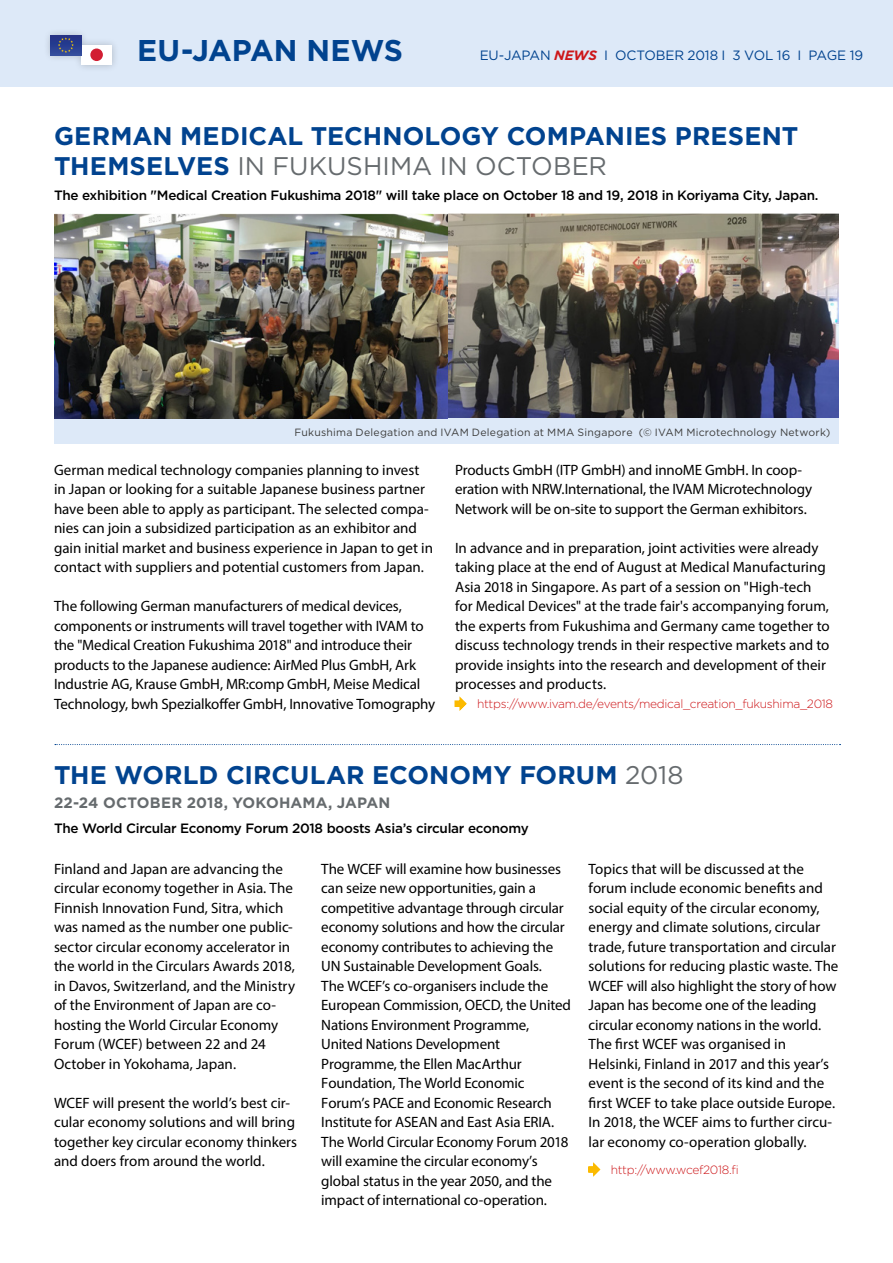
<style>
.page{position:relative;width:893px;height:1263px;background:#fff}
.page>*{position:absolute;margin:0;border:0;box-sizing:border-box;transform-origin:0 0}
.t1{font:700 30px "Gotham";letter-spacing:-.005em;color:#01438f}
.t2{font:700 25.5px/30px "Gotham";letter-spacing:.005em;color:#01438f}
.t3{font:15px/19.5px "Myriad Pro";letter-spacing:-.005em;color:#000}
.t4{font:700 15px "Gotham";letter-spacing:.01em;color:#666b6e}
.t5{font:500 13.5px "Gotham";letter-spacing:-.02em;color:#000}
.t6{font:13.5px "Gotham";letter-spacing:-.01em;color:#01438f}
.t7{font:300 12px "Gotham";letter-spacing:-.025em;color:#cd171a}
.t8{font:10.5px "Gotham";letter-spacing:.02em;color:#3c3c3b}
.s1{font-size:24px}
.s2{font-weight:700;font-style:italic;color:#cd171a}
.s3{font-weight:400;color:#666b6e}
</style>
<div class="page">
<div style="left:0;top:0;width:893px;height:86px;background:#dde9f8"></div>
<div style="left:43px;top:27px;width:77px;height:45px;background:#000;opacity:.21"></div>
<div style="left:81px;top:45px;width:31px;height:20px;background:#fff"></div>
<div style="left:90px;top:49px;width:13px;height:12px;background:#d21e33;border-radius:50%"></div>
<div style="left:51px;top:35px;width:30px;height:20px;background:linear-gradient(to bottom,#212f85,#2f4a9a)"></div>
<svg style="left:58px;top:37px;width:16px;height:16px"></svg>
<img style="left:54px;top:213px;width:785px;height:205px">
<div style="left:54px;top:418px;width:785px;height:25px;background:#dde9f8"></div>
<svg style="left:55px;top:744px;width:785px;height:1px"></svg>
<svg style="left:454px;top:696px;width:13px;height:15px"></svg>
<svg style="left:588px;top:1162px;width:13px;height:15px"></svg>
<h1 class="t1" style="left:137px;top:30px;width:258px">CENTRE’<span class="s1">S</span> NEWS</h1>
<h1 class="t1" style="left:137px;top:30px;width:267px">EU-JAPAN NEWS</h1>
<p class="t6" style="left:480px;top:46px;width:385px">EU-JAPAN <span class="s2">NEWS</span> I OCTOBER 2018 I 3 VOL 16 I PAGE 19</p>
<h2 class="t2" style="left:54px;top:121px;width:746px">GERMAN MEDICAL TECHNOLOGY COMPANIES PRESENT<br>THEMSELVES <span class="s3">IN FUKUSHIMA IN OCTOBER</span></h2>
<p class="t5" style="left:54px;top:186px;width:766px">The exhibition "Medical Creation Fukushima 2018" will take place on October 18 and 19, 2018 in Koriyama City, Japan.</p>
<p class="t8" style="left:295px;top:426px;width:537px">Fukushima Delegation and IVAM Delegation at MMA Singapore (© IVAM Microtechnology Network)</p>
<p class="t3" style="left:54px;top:460px;width:381px">German medical technology companies planning to invest in Japan or looking for a suitable Japanese business partner have been able to apply as participant. The selected compa&shy;nies can join a subsidized participation as an exhibitor and gain initial market and business experience in Japan to get in contact with suppliers and potential customers from Japan.</p>
<p class="t3" style="left:54px;top:596px;width:383px">The following German manufacturers of medical devices, components or instruments will travel together with IVAM to the "Medical Creation Fukushima 2018" and introduce their products to the Japanese audience: AirMed Plus GmbH, Ark Industrie AG, Krause GmbH, MR:comp GmbH, Meise Medical Technology, bwh Spezialkoffer GmbH, Innovative Tomography</p>
<p class="t3" style="left:455px;top:460px;width:359px">Products GmbH (ITP GmbH) and innoME GmbH. In coop&shy;eration with NRW.International, the IVAM Microtechnology<br>Network will be on-site to support the German exhibitors.</p>
<p class="t3" style="left:455px;top:538px;width:376px">In advance and in preparation, joint activities were already taking place at the end of August at Medical Manufacturing Asia 2018 in Singapore. As part of a session on "High-tech for Medical Devices" at the trade fair's accompanying forum, the experts from Fukushima and Germany came together to discuss technology trends in their respective markets and to provide insights into the research and development of their processes and products.</p>
<p class="t7" style="left:477px;top:696px;width:358px">https://www.ivam.de/events/medical_creation_fukushima_2018</p>
<h2 class="t2" style="left:54px;top:760px;width:631px">THE WORLD CIRCULAR ECONOMY FORUM <span class="s3">2018</span></h2>
<p class="t4" style="left:54px;top:792px;width:338px">22-24 OCTOBER 2018, YOKOHAMA, JAPAN</p>
<p class="t5" style="left:54px;top:819px;width:476px">The World Circular Economy Forum 2018 boosts Asia’s circular economy</p>
<p class="t3" style="left:54px;top:859px;width:243px">Finland and Japan are advancing the circular economy together in Asia. The Finnish Innovation Fund, Sitra, which was named as the number one public&shy;sector circular economy accelerator in the world in the Circulars Awards 2018, in Davos, Switzerland, and the Ministry of the Environment of Japan are co&shy;hosting the World Circular Economy Forum (WCEF) between 22 and 24<br>October in Yokohama, Japan.</p>
<p class="t3" style="left:54px;top:1093px;width:245px">WCEF will present the world’s best cir&shy;cular economy solutions and will bring together key circular economy thinkers and doers from around the world.</p>
<p class="t3" style="left:321px;top:859px;width:251px">The WCEF will examine how businesses can seize new opportunities, gain a competitive advantage through circular economy solutions and how the circular economy contributes to achieving the UN Sustainable Development Goals.<br>The WCEF’s co-organisers include the European Commission, OECD, the United Nations Environment Programme, United Nations Development Programme, the Ellen MacArthur Foundation, The World Economic Forum’s PACE and Economic Research Institute for ASEAN and East Asia ERIA.<br>The World Circular Economy Forum 2018 will examine the circular economy’s global status in the year 2050, and the impact of international co-operation.</p>
<p class="t3" style="left:589px;top:859px;width:251px">Topics that will be discussed at the forum include economic benefits and social equity of the circular economy, energy and climate solutions, circular trade, future transportation and circular solutions for reducing plastic waste. The WCEF will also highlight the story of how Japan has become one of the leading circular economy nations in the world.<br>The first WCEF was organised in Helsinki, Finland in 2017 and this year’s event is the second of its kind and the first WCEF to take place outside Europe.<br>In 2018, the WCEF aims to further circu&shy;lar economy co-operation globally.</p>
<p class="t7" style="left:611px;top:1162px;width:129px">http://www.wcef2018.fi</p>
</div>
